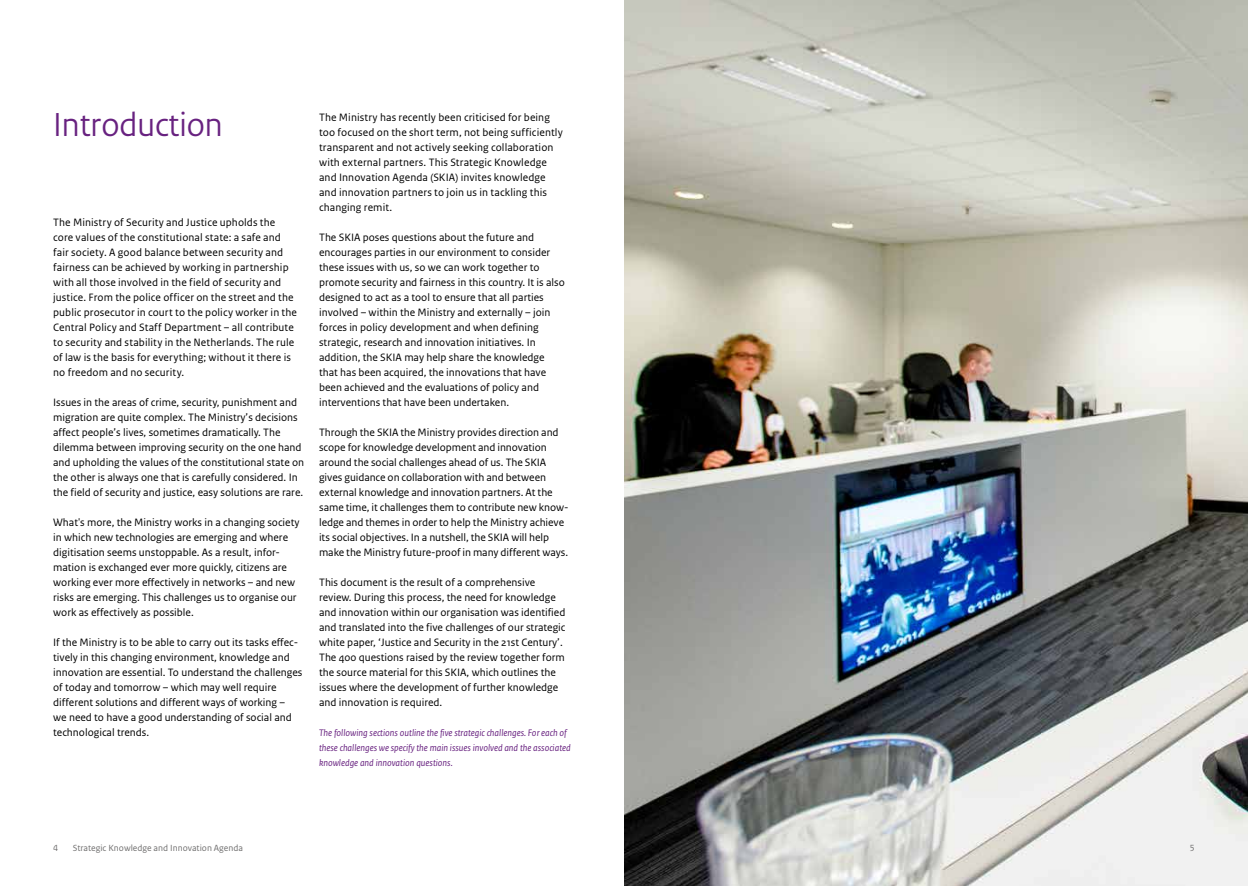
<style>
.page{position:relative;width:1248px;height:886px;background:#fff}
.page>*{position:absolute;margin:0;border:0;box-sizing:border-box;transform-origin:0 0}
.t1{font:35px "Rijksoverheid Sans Heading";color:#682280}
.t2{font:11.25px/15px "Rijksoverheid Sans Text";color:#000}
.t3{font:italic 10px/15px "Rijksoverheid Sans Text";color:#682280}
.t4{font:9.38px "Rijksoverheid Sans Text";color:#706f6f}
</style>
<div class="page">
<img style="left:624px;top:0;width:623px;height:886px">
<h1 class="t1" style="left:53px;top:105px;width:171px">Introduction</h1>
<p class="t2" style="left:53px;top:215px;width:245px">The Ministry of Security and Justice upholds the core values of the constitutional state: a safe and fair society. A good balance between security and fairness can be achieved by working in partnership with all those involved in the field of security and justice. From the police officer on the street and the public prosecutor in court to the policy worker in the Central Policy and Staff Department – all contribute to security and stability in the Netherlands. The rule of law is the basis for everything; without it there is no freedom and no security.</p>
<p class="t2" style="left:53px;top:395px;width:252px">Issues in the areas of crime, security, punishment and migration are quite complex. The Ministry’s decisions affect people’s lives, sometimes dramatically. The dilemma between improving security on the one hand and upholding the values of the constitutional state on the other is always one that is carefully considered. In the field of security and justice, easy solutions are rare.</p>
<p class="t2" style="left:53px;top:515px;width:248px">What's more, the Ministry works in a changing society in which new technologies are emerging and where digitisation seems unstoppable. As a result, infor&shy;mation is exchanged ever more quickly, citizens are working ever more effectively in networks – and new risks are emerging. This challenges us to organise our work as effectively as possible.</p>
<p class="t2" style="left:53px;top:635px;width:251px">If the Ministry is to be able to carry out its tasks effec&shy;tively in this changing environment, knowledge and innovation are essential. To understand the challenges of today and tomorrow – which may well require different solutions and different ways of working –<br>we need to have a good understanding of social and technological trends.</p>
<p class="t2" style="left:319px;top:110px;width:245px">The Ministry has recently been criticised for being too focused on the short term, not being sufficiently transparent and not actively seeking collaboration with external partners. This Strategic Knowledge and Innovation Agenda (SKIA) invites knowledge and innovation partners to join us in tackling this changing remit.</p>
<p class="t2" style="left:319px;top:230px;width:247px">The SKIA poses questions about the future and encourages parties in our environment to consider these issues with us, so we can work together to promote security and fairness in this country. It is also designed to act as a tool to ensure that all parties involved – within the Ministry and externally – join forces in policy development and when defining strategic, research and innovation initiatives. In addition, the SKIA may help share the knowledge that has been acquired, the innovations that have been achieved and the evaluations of policy and interventions that have been undertaken.</p>
<p class="t2" style="left:319px;top:425px;width:251px">Through the SKIA the Ministry provides direction and scope for knowledge development and innovation around the social challenges ahead of us. The SKIA gives guidance on collaboration with and between external knowledge and innovation partners. At the same time, it challenges them to contribute new know&shy;ledge and themes in order to help the Ministry achieve its social objectives. In a nutshell, the SKIA will help make the Ministry future-proof in many different ways.</p>
<p class="t2" style="left:319px;top:575px;width:248px">This document is the result of a comprehensive review. During this process, the need for knowledge and innovation within our organisation was identified and translated into the five challenges of our strategic white paper, ‘Justice and Security in the 21st Century’.<br>The 400 questions raised by the review together form the source material for this SKIA, which outlines the issues where the development of further knowledge and innovation is required.</p>
<p class="t3" style="left:319px;top:726px;width:253px">The following sections outline the five strategic challenges. For each of these challenges we specify the main issues involved and the associated knowledge and innovation questions.</p>
<p class="t4" style="left:53px;top:842px;width:6px">4</p>
<p class="t4" style="left:73px;top:842px;width:172px">Strategic Knowledge and Innovation Agenda</p>
<p class="t4" style="left:1189px;top:842px;width:6px">5</p>
</div>
